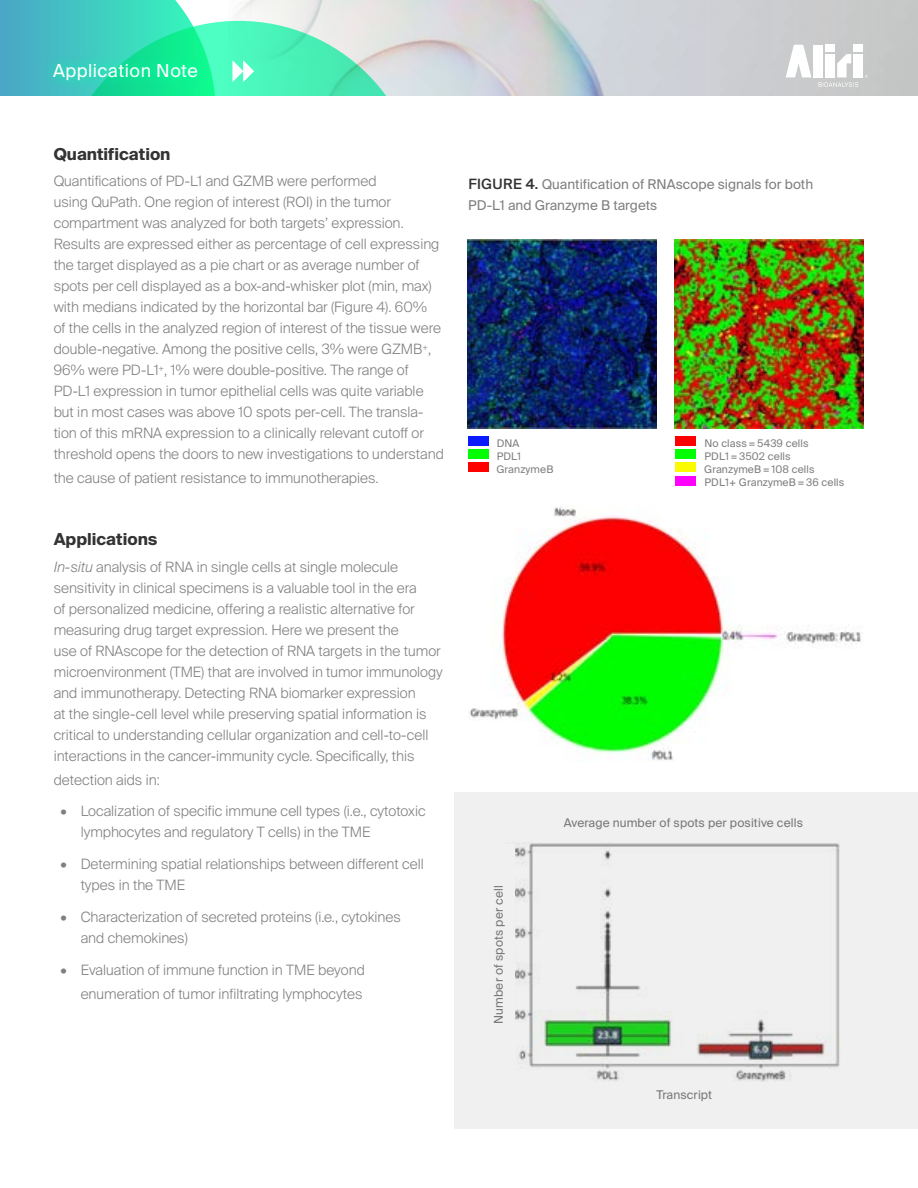
<style>
.page{position:relative;width:918px;height:1188px;background:#fff}
.page>*{position:absolute;margin:0;border:0;box-sizing:border-box;transform-origin:0 0}
.t1{font:18px "Suisse Intl";letter-spacing:.025em;color:#fff}
.t2{font:700 16.5px "Suisse Intl";color:#333}
.t3{font:300 14.25px/21px "Suisse Intl";color:#7f7f7f}
.t4{font:13.5px/21px "Suisse Intl";color:#7f7f7f}
.t5{font:12px "Suisse Intl";letter-spacing:.01em;color:#7f7f7f}
.Table_1_Header{font:10.5px "Suisse Intl";letter-spacing:.01em;color:#7f7f7f}
.s1{font-style:italic}
.s2{font-weight:400}
.s3{font-weight:500;font-size:14.25px;color:#333}
</style>
<div class="page">
<svg style="left:421px;top:0;width:497px;height:95px;background:#cccfd3"></svg>
<div style="left:854px;top:54px;width:9px;height:23px;background:#fff"></div>
<svg style="left:786px;top:45px;width:25px;height:32px"></svg>
<div style="left:814px;top:45px;width:9px;height:32px;background:#fff"></div>
<svg style="left:818px;top:54px;width:40px;height:33px"></svg>
<div style="left:825px;top:45px;width:10px;height:7px;background:#fff"></div>
<div style="left:854px;top:45px;width:9px;height:7px;background:#fff"></div>
<svg style="left:0;top:0;width:421px;height:95px;background:#6bdfc4"></svg>
<div style="left:455px;top:792px;width:463px;height:337px;background:#f0f0f0"></div>
<img style="left:515px;top:843px;width:325px;height:239px">
<img style="left:469px;top:506px;width:392px;height:255px">
<img style="left:675px;top:240px;width:189px;height:189px">
<div style="left:675px;top:450px;width:21px;height:9px;background:#00ff01"></div>
<div style="left:675px;top:463px;width:21px;height:9px;background:#fafb00"></div>
<div style="left:675px;top:476px;width:21px;height:9px;background:#ff00fe"></div>
<div style="left:675px;top:436px;width:21px;height:9px;background:#fe0000"></div>
<img style="left:468px;top:240px;width:189px;height:189px">
<div style="left:468px;top:450px;width:21px;height:9px;background:#00ff01"></div>
<div style="left:468px;top:463px;width:21px;height:9px;background:#fe0000"></div>
<div style="left:468px;top:436px;width:21px;height:9px;background:#0a1bff"></div>
<p class="t1" style="left:53px;top:60px;width:146px">Application Note</p>
<p class="t2" style="left:54px;top:145px;width:118px">Quantification</p>
<p class="t3" style="left:54px;top:171px;width:392px">Quantifications of PD-L1 and GZMB were performed<br>using QuPath. One region of interest (ROI) in the tumor compartment was analyzed for both targets’ expression.<br>Results are expressed either as percentage of cell expressing the target displayed as a pie chart or as average number of spots per cell displayed as a box-and-whisker plot (min, max) with medians indicated by the horizontal bar (Figure 4). 60%<br>of the cells in the analyzed region of interest of the tissue were double-negative. Among the positive cells, 3% were GZMB<sup>+</sup>, 96% were PD-L1<sup>+</sup>, 1% were double-positive. The range of PD-L1 expression in tumor epithelial cells was quite variable but in most cases was above 10 spots per-cell. The transla&shy;tion of this mRNA expression to a clinically relevant cutoff or threshold opens the doors to new investigations to understand</p>
<p class="t3" style="left:54px;top:468px;width:326px">the cause of patient resistance to immunotherapies.</p>
<p class="t2" style="left:54px;top:530px;width:105px">Applications</p>
<p class="t3" style="left:54px;top:556px;width:391px"><span class="s1">In-situ</span> analysis of RNA in single cells at single molecule sensitivity in clinical specimens is a valuable tool in the era<br>of personalized medicine, offering a realistic alternative for measuring drug target expression. Here we present the<br>use of RNAscope for the detection of RNA targets in the tumor microenvironment (TME) that are involved in tumor immunology and immunotherapy. Detecting RNA biomarker expression<br>at the single-cell level while preserving spatial information is critical to understanding cellular organization and cell-to-cell interactions in the cancer-immunity cycle. Specifically, this</p>
<p class="t3" style="left:54px;top:769px;width:108px">detection aids in:</p>
<p class="t3" style="left:81px;top:801px;width:347px;text-indent:-20px"><span class="s2">•</span> Localization of specific immune cell types (i.e., cytotoxic lymphocytes and regulatory T cells) in the TME</p>
<p class="t3" style="left:81px;top:854px;width:345px;text-indent:-20px"><span class="s2">•</span> Determining spatial relationships between different cell types in the TME</p>
<p class="t3" style="left:81px;top:906px;width:322px;text-indent:-20px"><span class="s2">•</span> Characterization of secreted proteins (i.e., cytokines and chemokines)</p>
<p class="t3" style="left:60px;top:958px;width:306px;line-height:24px;text-align:right"><span class="s2">•</span> Evaluation of immune function in TME beyond enumeration of tumor infiltrating lymphocytes</p>
<p class="t4" style="left:468px;top:174px;width:346px"><span class="s3">FIGURE 4.</span> Quantification of RNAscope signals for both<br>PD-L1 and Granzyme B targets</p>
<p class="Table_1_Header" style="left:497px;top:437px;width:24px">DNA</p>
<p class="Table_1_Header" style="left:497px;top:450px;width:26px">PDL1</p>
<p class="Table_1_Header" style="left:496px;top:463px;width:58px">GranzymeB</p>
<p class="Table_1_Header" style="left:704px;top:437px;width:106px">No class = 5439 cells</p>
<p class="Table_1_Header" style="left:704px;top:450px;width:88px">PDL1 = 3502 cells</p>
<p class="Table_1_Header" style="left:704px;top:463px;width:112px">GranzymeB = 108 cells</p>
<p class="Table_1_Header" style="left:704px;top:476px;width:141px">PDL1+ GranzymeB = 36 cells</p>
<p class="t5" style="left:491px;top:1024px;width:141px;rotate:-90deg">Number of spots per cell</p>
<p class="t5" style="left:564px;top:816px;width:241px">Average number of spots per positive cells</p>
<p class="t5" style="left:656px;top:1087px;width:57px">Transcript</p>
</div>
